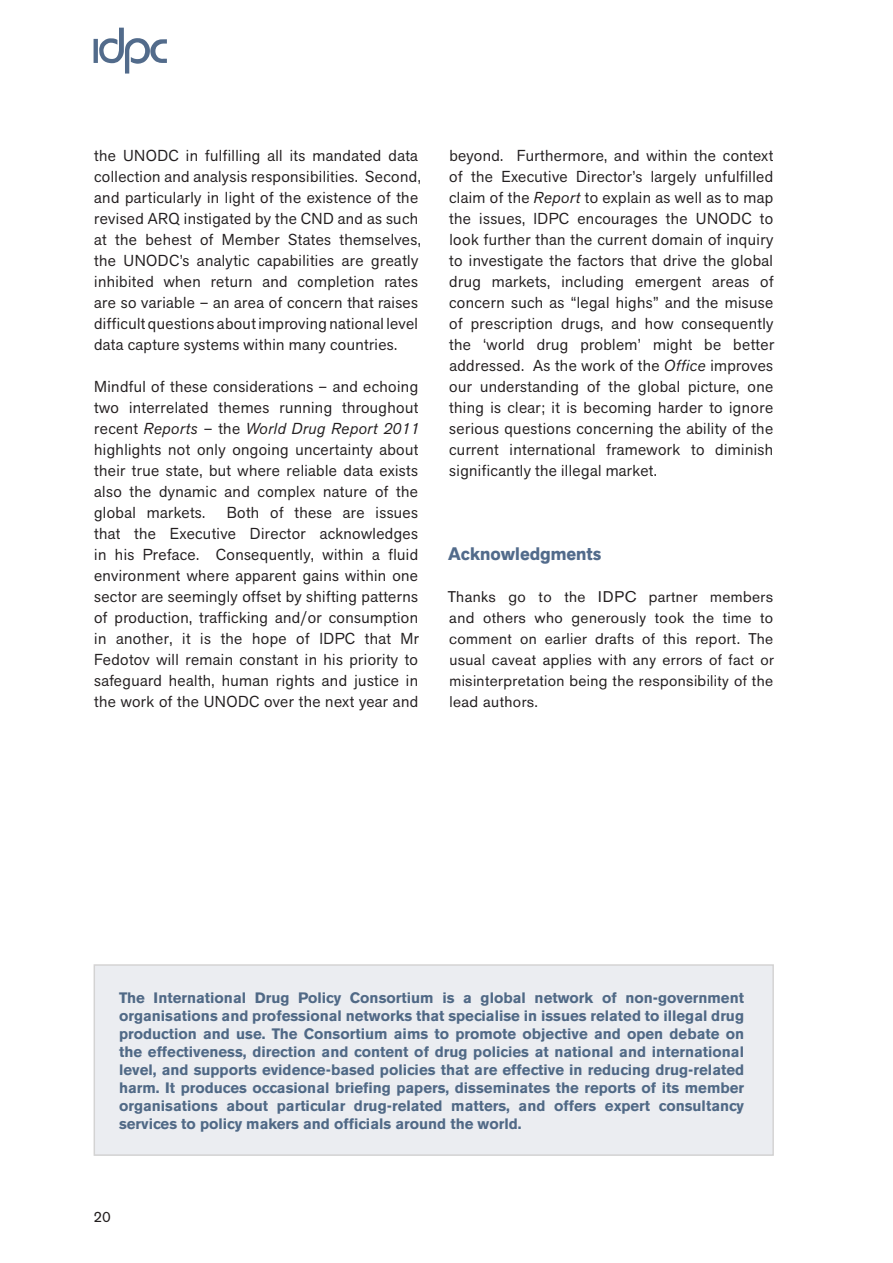
<style>
.page{position:relative;width:893px;height:1263px;background:#fff}
.page>*{position:absolute;margin:0;border:0;box-sizing:border-box;transform-origin:0 0}
.IDPC_Subhead_1{font:700 18px "Akzid Grtsk Next";color:#526b8b}
.IDPC_Body_Para{font:15.75px/21px "Akzid Grtsk Next";letter-spacing:.025em;color:#231f20;text-align:justify}
.IDPC_First_Para{font:15.3px/21px "Akzidenz Grotesk BE";letter-spacing:.025em;color:#231f20;text-align:justify}
.t1{font:700 15px/18px "Akzidenz Grotesk BE";color:#506986;text-align:justify}
.t2{font:15px "Akzidenz Grotesk BE";color:#231f20}
.s1{font-style:italic}
</style>
<div class="page">
<svg style="left:94px;top:28px;width:73px;height:46px"></svg>
<div style="left:94px;top:965px;width:679px;height:190px;background:#ebedf1"></div>
<p class="IDPC_Body_Para" style="left:94px;top:145px;width:328px;text-align:left">the UNODC in fulfilling all its mandated data collection and analysis responsibilities. Second, and particularly in light of the existence of the revised ARQ instigated by the CND and as such at the behest of Member States themselves, the UNODC’s analytic capabilities are greatly inhibited when return and completion rates are so variable – an area of concern that raises difficult questions about improving national level data capture systems within many countries.</p>
<p class="IDPC_Body_Para" style="left:94px;top:376px;width:327px">Mindful of these considerations – and echoing two interrelated themes running throughout recent <span class="s1">Reports</span> – the <span class="s1">World Drug Report 2011 </span>highlights not only ongoing uncertainty about their true state, but where reliable data exists also the dynamic and complex nature of the global markets.</p>
<p class="IDPC_Body_Para" style="left:94px;top:502px;width:327px;text-indent:133px">Both of these are issues that the Executive Director acknowledges in his Preface. Consequently, within a fluid environment where apparent gains within one sector are seemingly offset by shifting patterns of production, trafficking and/or consumption in another, it is the hope of IDPC that Mr Fedotov will remain constant in his priority to safeguard health, human rights and justice in the work of the UNODC over the next year and</p>
<p class="IDPC_Body_Para" style="left:449px;top:145px;width:327px">beyond. Furthermore, and within the context of the Executive Director’s largely unfulfilled claim of the <span class="s1">Report</span> to explain as well as to map the issues, IDPC encourages the UNODC to look further than the current domain of inquiry to investigate the factors that drive the global drug markets, including emergent areas of concern such as “legal highs” and the misuse of prescription drugs, and how consequently the ‘world drug problem’ might be better addressed. As the work of the <span class="s1">Office</span> improves our understanding of the global picture, one thing is clear; it is becoming harder to ignore serious questions concerning the ability of the current international framework to diminish significantly the illegal market.</p>
<p class="IDPC_Subhead_1" style="left:448px;top:542px;width:154px">Acknowledgments</p>
<p class="IDPC_First_Para" style="left:448px;top:586px;width:328px">Thanks go to the IDPC partner members and others who generously took the time to comment on earlier drafts of this report. The usual caveat applies with any errors of fact or misinterpretation being the responsibility of the lead authors.</p>
<p class="t1" style="left:119px;top:989px;width:627px">The International Drug Policy Consortium is a global network of non-government organisations and professional networks that specialise in issues related to illegal drug production and use. The Consortium aims to promote objective and open debate on the effectiveness, direction and content of drug policies at national and international level, and supports evidence-based policies that are effective in reducing drug-related harm. It produces occasional briefing papers, disseminates the reports of its member organisations about particular drug-related matters, and offers expert consultancy services to policy makers and officials around the world.</p>
<p class="t2" style="left:94px;top:1207px;width:19px">20</p>
</div>
